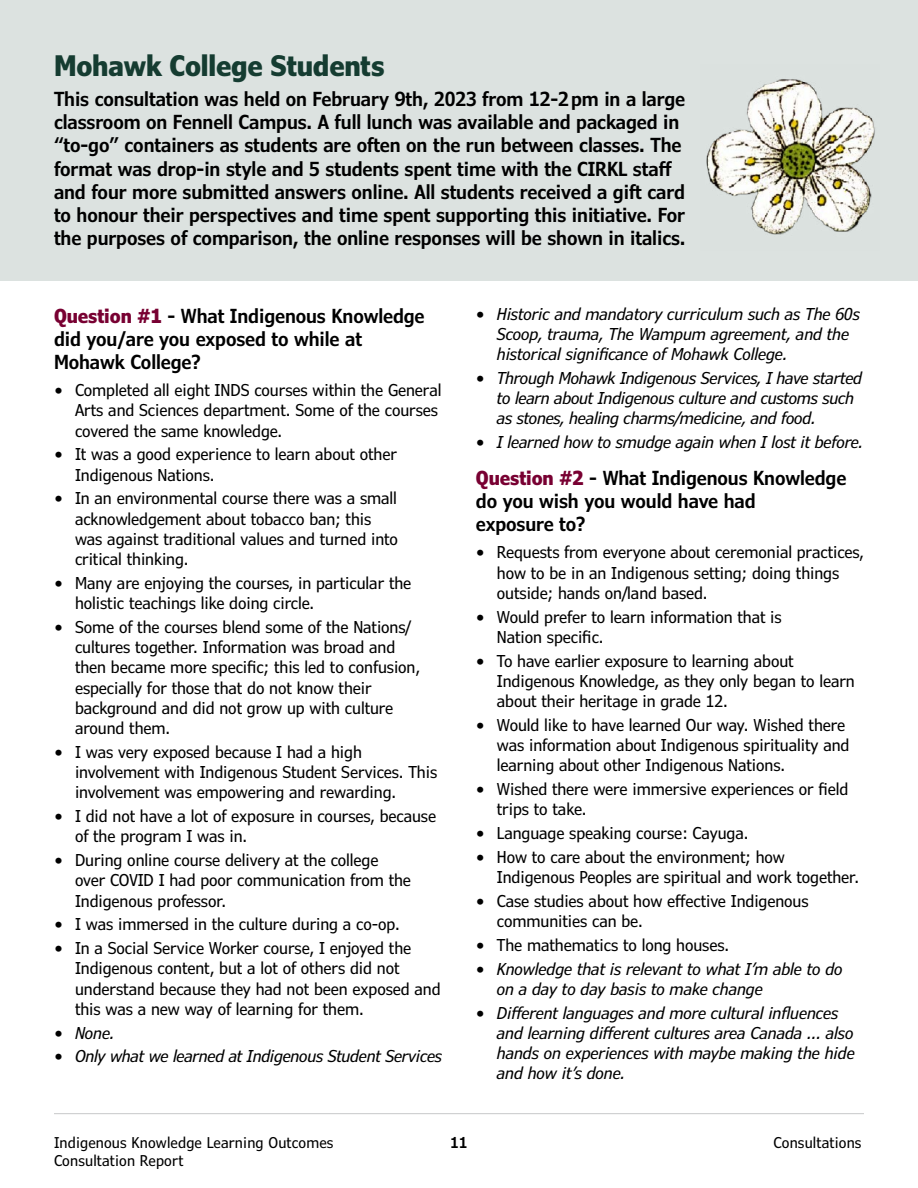
<style>
.page{position:relative;width:918px;height:1188px;background:#fff}
.page>*{position:absolute;margin:0;border:0;box-sizing:border-box;transform-origin:0 0}
.t1{font:700 condensed 28.5px "Verdana Pro";letter-spacing:-.005em;color:#153c31}
.t2{font:600 condensed 19.5px/23.2px "Verdana Pro";letter-spacing:-.005em;color:#000}
.t3{font:condensed 16.5px/20.2px "Verdana Pro";letter-spacing:-.005em;color:#000}
.t4{font:italic condensed 16.5px/20.2px "Verdana Pro";letter-spacing:-.005em;color:#000}
.t5{font:condensed 15px "Verdana Pro";letter-spacing:.01em;color:#000}
.t6{font:600 condensed 15px "Verdana Pro";color:#000}
.s1{font-weight:700;color:#780032}
.s2{font-style:normal}
</style>
<div class="page">
<hr style="left:54px;top:1113px;width:810px;height:1px;background:#c7c8ca">
<div style="left:0;top:0;width:918px;height:281px;background:#dce2e0"></div>
<img style="left:706px;top:79px;width:169px;height:156px">
<h2 class="t1" style="left:54px;top:46px;width:332px">Mohawk College Students</h2>
<p class="t2" style="left:54px;top:87px;width:633px">This consultation was held on February 9th, 2023 from 12-2pm in a large classroom on Fennell Campus. A full lunch was available and packaged in “to-go” containers as students are often on the run between classes. The format was drop-in style and 5 students spent time with the CIRKL staff and four more submitted answers online. All students received a gift card to honour their perspectives and time spent supporting this initiative. For the purposes of comparison, the online responses will be shown in italics.</p>
<h3 class="t2" style="left:54px;top:304px;width:372px"><span class="s1">Question #1</span> - What Indigenous Knowledge did you/are you exposed to while at<br>Mohawk College?</h3>
<p class="t3" style="left:75px;top:380px;width:368px;text-indent:-21px">• Completed all eight INDS courses within the General<br>Arts and Sciences department. Some of the courses covered the same knowledge.</p>
<p class="t3" style="left:75px;top:444px;width:324px;text-indent:-21px">• It was a good experience to learn about other<br>Indigenous Nations.</p>
<p class="t3" style="left:75px;top:488px;width:325px;text-indent:-21px">• In an environmental course there was a small acknowledgement about tobacco ban; this was against traditional values and turned into critical thinking.</p>
<p class="t3" style="left:75px;top:573px;width:338px;text-indent:-21px">• Many are enjoying the courses, in particular the holistic teachings like doing circle.</p>
<p class="t3" style="left:75px;top:617px;width:347px;text-indent:-21px">• Some of the courses blend some of the Nations/ cultures together. Information was broad and then became more specific; this led to confusion, especially for those that do not know their background and did not grow up with culture around them.</p>
<p class="t3" style="left:75px;top:742px;width:364px;text-indent:-21px">• I was very exposed because I had a high involvement with Indigenous Student Services. This involvement was empowering and rewarding.</p>
<p class="t3" style="left:75px;top:806px;width:363px;text-indent:-21px">• I did not have a lot of exposure in courses, because of the program I was in.</p>
<p class="t3" style="left:75px;top:850px;width:338px;text-indent:-21px">• During online course delivery at the college over COVID I had poor communication from the<br>Indigenous professor.</p>
<p class="t3" style="left:54px;top:914px;width:347px">• I was immersed in the culture during a co-op.</p>
<p class="t3" style="left:75px;top:938px;width:367px;text-indent:-21px">• In a Social Service Worker course, I enjoyed the Indigenous content, but a lot of others did not understand because they had not been exposed and this was a new way of learning for them.</p>
<p class="t4" style="left:54px;top:1023px;width:62px"><span class="s2">•</span> None.</p>
<p class="t4" style="left:54px;top:1047px;width:390px"><span class="s2">•</span> Only what we learned at Indigenous Student Services</p>
<p class="t4" style="left:497px;top:304px;width:365px;text-indent:-21px"><span class="s2">•</span> Historic and mandatory curriculum such as The 60s<br>Scoop, trauma, The Wampum agreement, and the historical significance of Mohawk College.</p>
<p class="t4" style="left:497px;top:368px;width:367px;text-indent:-21px"><span class="s2">•</span> Through Mohawk Indigenous Services, I have started to learn about Indigenous culture and customs such as stones, healing charms/medicine, and food.</p>
<p class="t4" style="left:476px;top:432px;width:389px"><span class="s2">•</span> I learned how to smudge again when I lost it before.</p>
<h3 class="t2" style="left:476px;top:466px;width:372px"><span class="s1">Question #2</span> - What Indigenous Knowledge do you wish you would have had<br>exposure to?</h3>
<p class="t3" style="left:497px;top:542px;width:369px;text-indent:-21px">• Requests from everyone about ceremonial practices, how to be in an Indigenous setting; doing things outside; hands on/land based.</p>
<p class="t3" style="left:497px;top:607px;width:286px;text-indent:-21px">• Would prefer to learn information that is<br>Nation specific.</p>
<p class="t3" style="left:497px;top:651px;width:360px;text-indent:-21px">• To have earlier exposure to learning about<br>Indigenous Knowledge, as they only began to learn about their heritage in grade 12.</p>
<p class="t3" style="left:497px;top:715px;width:354px;text-indent:-21px">• Would like to have learned Our way. Wished there was information about Indigenous spirituality and learning about other Indigenous Nations.</p>
<p class="t3" style="left:497px;top:779px;width:353px;text-indent:-21px">• Wished there were immersive experiences or field trips to take.</p>
<p class="t3" style="left:476px;top:823px;width:274px">• Language speaking course: Cayuga.</p>
<p class="t3" style="left:497px;top:847px;width:364px;text-indent:-21px">• How to care about the environment; how<br>Indigenous Peoples are spiritual and work together.</p>
<p class="t3" style="left:497px;top:891px;width:313px;text-indent:-21px">• Case studies about how effective Indigenous communities can be.</p>
<p class="t3" style="left:476px;top:935px;width:255px">• The mathematics to long houses.</p>
<p class="t4" style="left:497px;top:959px;width:347px;text-indent:-21px"><span class="s2">•</span> Knowledge that is relevant to what I’m able to do on a day to day basis to make change</p>
<p class="t4" style="left:497px;top:1003px;width:359px;text-indent:-21px"><span class="s2">•</span> Different languages and more cultural influences and learning different cultures area Canada ... also hands on experiences with maybe making the hide and how it’s done.</p>
<p class="t5" style="left:54px;top:1132px;width:281px">Indigenous Knowledge Learning Outcomes</p>
<p class="t6" style="left:451px;top:1132px;width:18px">11</p>
<p class="t5" style="left:774px;top:1132px;width:89px">Consultations</p>
<p class="t5" style="left:54px;top:1150px;width:131px">Consultation Report</p>
</div>
